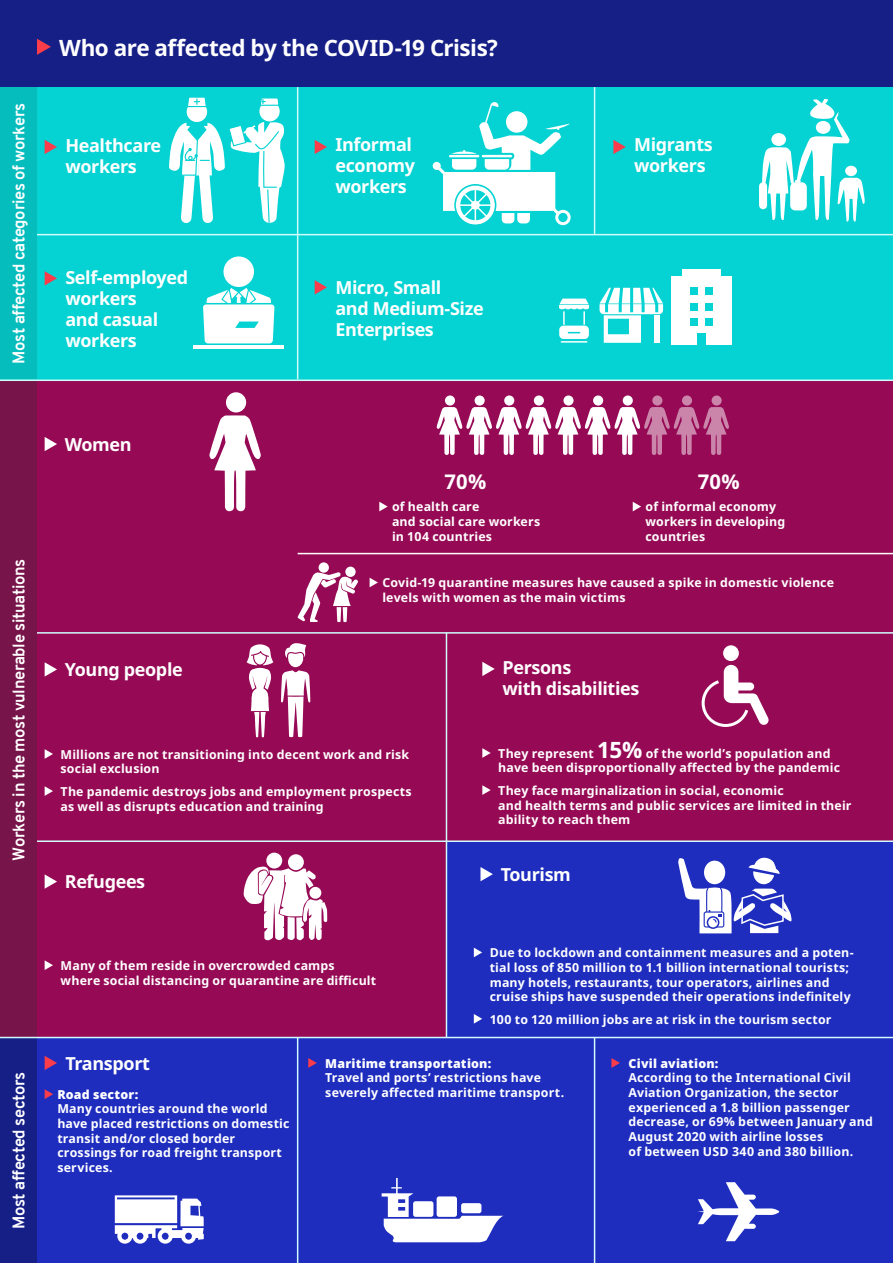
<style>
.page{position:relative;width:893px;height:1263px;background:#fff}
.page>*{position:absolute;margin:0;border:0;box-sizing:border-box;transform-origin:0 0}
.t1{font:700 22.5px "Noto Sans";letter-spacing:-.025em;color:#fff}
.tab_grap_Sources{font:700 20.25px "Noto Sans";color:#fff}
.CRT{font:700 18px/21px "Noto Sans";letter-spacing:-.02em;color:#fff}
.infograph_titre{font:700 18px "Noto Sans";letter-spacing:-.02em;color:#fff}
.Titre_2{font:700 16.5px "Overpass";letter-spacing:-.02em;color:#fff}
.tab_grap_Sources-2{font:700 12.3px/14.7px "Noto Sans";letter-spacing:.015em;color:#fff}
.s1{font-size:22.5px}
.s2{font-weight:900}
</style>
<div class="page">
<div style="left:0;top:379px;width:893px;height:672px;background:#960a55"></div>
<div style="left:446px;top:841px;width:447px;height:195px;background:#1e2dbe"></div>
<div style="left:0;top:0;width:893px;height:87px;background:#151f85"></div>
<div style="left:0;top:87px;width:893px;height:147px;background:#05d2d2"></div>
<div style="left:0;top:234px;width:893px;height:147px;background:#05d2d2"></div>
<svg style="left:315px;top:140px;width:12px;height:14px"></svg>
<svg style="left:613px;top:140px;width:13px;height:14px"></svg>
<svg style="left:45px;top:140px;width:12px;height:14px"></svg>
<svg style="left:45px;top:271px;width:12px;height:14px"></svg>
<svg style="left:315px;top:280px;width:12px;height:14px"></svg>
<div style="left:187px;top:102px;width:20px;height:20px;background:#fff;border-radius:50%"></div>
<svg style="left:187px;top:97px;width:20px;height:11px"></svg>
<div style="left:259px;top:101px;width:21px;height:20px;background:#fff;border-radius:50%"></div>
<svg style="left:261px;top:98px;width:18px;height:8px"></svg>
<svg style="left:169px;top:122px;width:116px;height:102px"></svg>
<div style="left:555px;top:210px;width:16px;height:15px;border:3px solid #fff;border-radius:50%"></div>
<div style="left:454px;top:184px;width:42px;height:42px;border:2px solid #05d2d2;border-radius:50%"></div>
<svg style="left:434px;top:102px;width:136px;height:123px"></svg>
<div style="left:759px;top:182px;width:8px;height:27px;background:#fff;border-radius:4px"></div>
<svg style="left:762px;top:99px;width:103px;height:123px"></svg>
<div style="left:559px;top:326px;width:30px;height:13px;background:#fff;border-radius:4px"></div>
<svg style="left:559px;top:299px;width:30px;height:26px"></svg>
<hr style="left:561px;top:341px;width:26px;height:2px;background:#fff">
<svg style="left:568px;top:332px;width:12px;height:1px"></svg>
<svg style="left:599px;top:287px;width:64px;height:56px"></svg>
<svg style="left:671px;top:269px;width:61px;height:76px;background:#dcf8f8"></svg>
<div style="left:223px;top:256px;width:31px;height:31px;background:#fff;border-radius:50%"></div>
<svg style="left:193px;top:285px;width:91px;height:64px"></svg>
<svg style="left:45px;top:437px;width:12px;height:14px"></svg>
<svg style="left:45px;top:662px;width:12px;height:15px"></svg>
<svg style="left:480px;top:867px;width:13px;height:14px"></svg>
<svg style="left:482px;top:662px;width:13px;height:14px"></svg>
<svg style="left:45px;top:874px;width:12px;height:15px"></svg>
<div style="left:226px;top:392px;width:20px;height:20px;background:#fff;border-radius:50%"></div>
<svg style="left:209px;top:415px;width:52px;height:96px"></svg>
<svg style="left:379px;top:502px;width:9px;height:9px"></svg>
<svg style="left:633px;top:502px;width:8px;height:9px"></svg>
<svg style="left:45px;top:749px;width:8px;height:10px"></svg>
<svg style="left:45px;top:786px;width:8px;height:10px"></svg>
<svg style="left:474px;top:947px;width:8px;height:10px"></svg>
<svg style="left:474px;top:1014px;width:8px;height:10px"></svg>
<svg style="left:482px;top:748px;width:9px;height:10px"></svg>
<svg style="left:482px;top:785px;width:9px;height:10px"></svg>
<svg style="left:45px;top:960px;width:8px;height:10px"></svg>
<svg style="left:370px;top:578px;width:8px;height:9px"></svg>
<div style="left:319px;top:562px;width:10px;height:11px;background:#fff;border-radius:50%"></div>
<div style="left:345px;top:567px;width:11px;height:10px;background:#fff;border-radius:50%"></div>
<svg style="left:298px;top:572px;width:60px;height:50px"></svg>
<svg style="left:247px;top:644px;width:26px;height:93px"></svg>
<svg style="left:281px;top:643px;width:29px;height:94px"></svg>
<div style="left:266px;top:853px;width:16px;height:15px;background:#fff;border-radius:50%"></div>
<div style="left:288px;top:854px;width:16px;height:16px;background:#fff;border-radius:50%"></div>
<svg style="left:243px;top:864px;width:84px;height:76px"></svg>
<svg style="left:678px;top:857px;width:114px;height:76px"></svg>
<div style="left:723px;top:645px;width:16px;height:16px;background:#fff;border-radius:50%"></div>
<svg style="left:701px;top:665px;width:68px;height:62px"></svg>
<hr style="left:298px;top:553px;width:595px;height:1px;background:#fff">
<hr style="left:297px;top:87px;width:1px;height:292px;background:#d2fbfb">
<hr style="left:0;top:234px;width:893px;height:1px;background:#d2fbfb">
<hr style="left:446px;top:632px;width:1px;height:420px;background:#d2fbfb">
<hr style="left:0;top:632px;width:893px;height:2px;background:#d2fbfb">
<hr style="left:0;top:840px;width:893px;height:2px;background:#d2fbfb">
<hr style="left:594px;top:87px;width:1px;height:148px;background:#d2fbfb">
<div style="left:0;top:1037px;width:893px;height:226px;background:#1e2dbe"></div>
<svg style="left:45px;top:1056px;width:12px;height:14px"></svg>
<svg style="left:115px;top:1195px;width:89px;height:49px"></svg>
<div style="left:162px;top:1233px;width:7px;height:6px;background:#1e2dbe;border-radius:50%"></div>
<div style="left:185px;top:1233px;width:7px;height:6px;background:#1e2dbe;border-radius:50%"></div>
<hr style="left:297px;top:1037px;width:1px;height:226px;background:#d2fbfb">
<hr style="left:594px;top:1037px;width:1px;height:226px;background:#d2fbfb">
<svg style="left:308px;top:1058px;width:9px;height:10px"></svg>
<svg style="left:611px;top:1058px;width:9px;height:10px"></svg>
<svg style="left:382px;top:1178px;width:122px;height:64px"></svg>
<svg style="left:698px;top:1182px;width:81px;height:59px"></svg>
<svg style="left:45px;top:1089px;width:8px;height:10px"></svg>
<div style="left:0;top:87px;width:37px;height:291px;background:#05bdbd"></div>
<div style="left:0;top:381px;width:37px;height:656px;background:#771449"></div>
<div style="left:0;top:1037px;width:37px;height:226px;background:#151f85"></div>
<hr style="left:0;top:379px;width:893px;height:2px;background:#d2fbfb">
<hr style="left:0;top:1037px;width:893px;height:1px;background:#d2fbfb">
<div style="left:445px;top:395px;width:10px;height:11px;background:#fff;border-radius:50%"></div>
<div style="left:504px;top:395px;width:10px;height:11px;background:#fff;border-radius:50%"></div>
<div style="left:563px;top:395px;width:11px;height:11px;background:#fff;border-radius:50%"></div>
<div style="left:623px;top:395px;width:10px;height:11px;background:#fff;border-radius:50%"></div>
<div style="left:682px;top:395px;width:10px;height:11px;background:#cb85aa;border-radius:50%"></div>
<div style="left:475px;top:395px;width:10px;height:11px;background:#fff;border-radius:50%"></div>
<div style="left:534px;top:395px;width:10px;height:11px;background:#fff;border-radius:50%"></div>
<div style="left:593px;top:395px;width:10px;height:11px;background:#fff;border-radius:50%"></div>
<div style="left:652px;top:395px;width:10px;height:11px;background:#cb85aa;border-radius:50%"></div>
<div style="left:712px;top:395px;width:10px;height:11px;background:#cb85aa;border-radius:50%"></div>
<svg style="left:437px;top:407px;width:292px;height:48px"></svg>
<svg style="left:37px;top:38px;width:14px;height:17px"></svg>
<p class="Titre_2" style="left:7px;top:364px;width:262px;rotate:-90deg">Most affected categories of workers</p>
<p class="t1" style="left:59px;top:32px;width:440px">Who are affected by the COVID-19 Crisis?</p>
<p class="CRT" style="left:65px;top:136px;width:97px">Healthcare workers</p>
<p class="CRT" style="left:335px;top:134px;width:81px">Informal economy workers</p>
<p class="CRT" style="left:634px;top:134px;width:80px">Migrants workers</p>
<p class="CRT" style="left:65px;top:267px;width:124px">Self-employed workers<br>and casual workers</p>
<p class="CRT" style="left:335px;top:277px;width:150px">Micro, Small<br>and Medium-Size<br>Enterprises</p>
<p class="Titre_2" style="left:7px;top:860px;width:303px;rotate:-90deg">Workers in the most vulnerable situations</p>
<p class="Titre_2" style="left:7px;top:1229px;width:159px;rotate:-90deg">Most affected sectors</p>
<p class="CRT" style="left:65px;top:434px;width:68px">Women</p>
<p class="CRT" style="left:65px;top:659px;width:119px">Young people</p>
<p class="tab_grap_Sources" style="left:444px;top:467px;width:43px">70%</p>
<p class="tab_grap_Sources-2" style="left:392px;top:500px;width:150px">of health care<br>and social care workers in 104 countries</p>
<p class="tab_grap_Sources" style="left:698px;top:467px;width:43px">70%</p>
<p class="tab_grap_Sources-2" style="left:645px;top:500px;width:141px">of informal economy workers in developing countries</p>
<p class="tab_grap_Sources-2" style="left:382px;top:576px;width:453px">Covid-19 quarantine measures have caused a spike in domestic violence levels with women as the main victims</p>
<p class="CRT" style="left:502px;top:657px;width:138px">Persons<br>with disabilities</p>
<p class="tab_grap_Sources-2" style="left:61px;top:747px;width:350px">Millions are not transitioning into decent work and risk social exclusion</p>
<p class="tab_grap_Sources-2" style="left:61px;top:784px;width:353px">The pandemic destroys jobs and employment prospects as well as disrupts education and training</p>
<p class="CRT" style="left:65px;top:871px;width:82px">Refugees</p>
<p class="tab_grap_Sources-2" style="left:61px;top:958px;width:317px">Many of them reside in overcrowded camps where social distancing or quarantine are difficult</p>
<p class="tab_grap_Sources-2" style="left:498px;top:746px;width:343px">They represent <span class="s1">15%</span> of the world’s population and have been disproportionally affected by the pandemic</p>
<p class="tab_grap_Sources-2" style="left:498px;top:783px;width:355px">They face marginalization in social, economic<br>and health terms and public services are limited in their ability to reach them</p>
<p class="CRT" style="left:501px;top:864px;width:72px">Tourism</p>
<p class="tab_grap_Sources-2" style="left:490px;top:946px;width:366px">Due to lockdown and containment measures and a poten&shy;tial loss of 850 million to 1.1 billion international tourists; many hotels, restaurants, tour operators, airlines and cruise ships have suspended their operations indefinitely</p>
<p class="tab_grap_Sources-2" style="left:490px;top:1012px;width:343px">100 to 120 million jobs are at risk in the tourism sector</p>
<p class="infograph_titre" style="left:65px;top:1050px;width:86px">Transport</p>
<p class="tab_grap_Sources-2" style="left:57px;top:1087px;width:234px"><span class="s2">Road sector:<br></span>Many countries around the world have placed restrictions on domestic transit and/or closed border crossings for road freight transport services.</p>
<p class="tab_grap_Sources-2" style="left:325px;top:1056px;width:240px"><span class="s2">Maritime transportation:<br></span>Travel and portsʼ restrictions have severely affected maritime transport.</p>
<p class="tab_grap_Sources-2" style="left:628px;top:1056px;width:246px"><span class="s2">Civil aviation:<br></span>According to the International Civil<br>Aviation Organization, the sector experienced a 1.8 billion passenger decrease, or 69% between January and<br>August 2020 with airline losses<br>of between USD 340 and 380 billion.</p>
</div>
